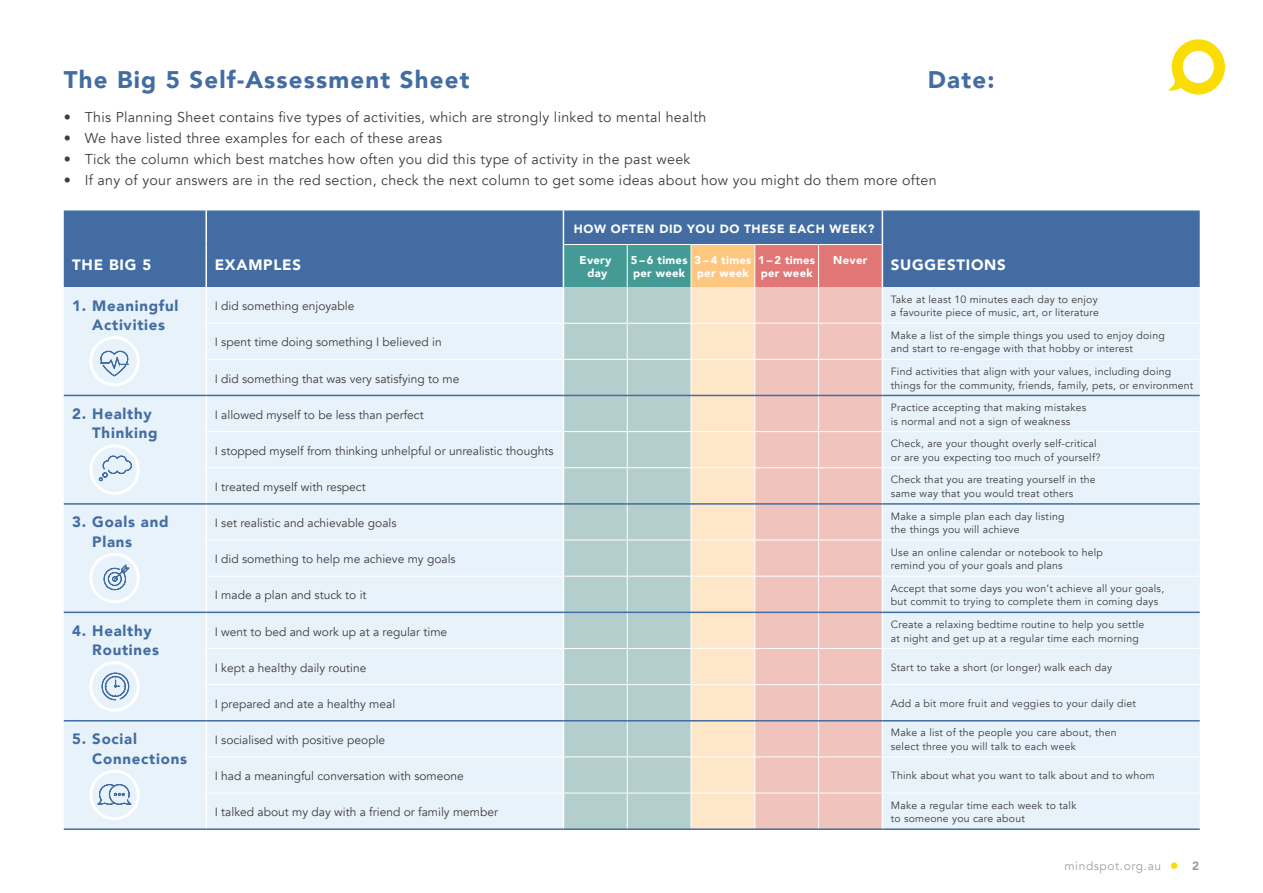
<style>
.page{position:relative;width:1263px;height:893px;background:#fff}
.page>*{position:absolute;margin:0;border:0;box-sizing:border-box;transform-origin:0 0}
.t1{font:900 24px "Avenir";letter-spacing:.05em;color:#436da2}
.t2{font:900 15px/19.5px "Avenir";letter-spacing:.05em;color:#436da2}
.t3{font:900 15px "Avenir";letter-spacing:.05em;color:#fff}
.t4{font:14.25px "Avenir";letter-spacing:.02em;color:#3e3e3f}
.t5{font:12px "Avenir";color:#3e3e3f}
.t6{font:900 12px "Avenir";letter-spacing:.05em;color:#fff}
.t7{font:12px "Avenir";letter-spacing:.05em;color:#9d9fa2}
.t8{font:900 11.25px/13.5px "Avenir";letter-spacing:.025em;color:#fff;text-align:center}
.t9{font:10.5px/13.5px "Avenir";letter-spacing:.02em;color:#3e3e3f}
.s1{font-weight:900;font-size:18px;color:#fadd06}
.s2{font-weight:900}
</style>
<div class="page">
<div style="left:883px;top:210px;width:317px;height:77px;background:#436da2"></div>
<div style="left:883px;top:287px;width:317px;height:541px;background:#e8f2fa"></div>
<hr style="left:882px;top:431px;width:318px;height:1px;background:#fff">
<hr style="left:882px;top:467px;width:318px;height:1px;background:#fff">
<hr style="left:883px;top:540px;width:317px;height:1px;background:#fff">
<hr style="left:883px;top:576px;width:317px;height:1px;background:#fff">
<hr style="left:883px;top:756px;width:317px;height:1px;background:#fff">
<hr style="left:883px;top:793px;width:317px;height:1px;background:#fff">
<hr style="left:882px;top:323px;width:318px;height:1px;background:#fff">
<hr style="left:882px;top:359px;width:318px;height:1px;background:#fff">
<hr style="left:882px;top:648px;width:318px;height:1px;background:#fff">
<hr style="left:882px;top:684px;width:318px;height:1px;background:#fff">
<hr style="left:882px;top:395px;width:318px;height:1px;background:#436da2">
<hr style="left:882px;top:503px;width:318px;height:2px;background:#436da2">
<hr style="left:882px;top:612px;width:318px;height:1px;background:#436da2">
<hr style="left:882px;top:720px;width:318px;height:1px;background:#436da2">
<hr style="left:64px;top:828px;width:142px;height:2px;background:#436da2">
<hr style="left:206px;top:828px;width:357px;height:2px;background:#436da2">
<hr style="left:563px;top:828px;width:64px;height:2px;background:#436da2">
<hr style="left:627px;top:828px;width:64px;height:2px;background:#436da2">
<hr style="left:691px;top:828px;width:64px;height:2px;background:#436da2">
<hr style="left:755px;top:828px;width:64px;height:2px;background:#436da2">
<hr style="left:819px;top:828px;width:63px;height:2px;background:#436da2">
<hr style="left:882px;top:828px;width:318px;height:2px;background:#436da2">
<svg style="left:64px;top:210px;width:818px;height:619px;background:#d0d6dc"></svg>
<svg style="left:1168px;top:39px;width:57px;height:56px"></svg>
<h1 class="t1" style="left:64px;top:59px;width:407px">The Big 5 Self-Assessment Sheet</h1>
<h1 class="t1" style="left:928px;top:59px;width:68px">Date:</h1>
<p class="t4" style="left:64px;top:108px;width:644px">• This Planning Sheet contains five types of activities, which are strongly linked to mental health</p>
<p class="t4" style="left:64px;top:129px;width:380px">• We have listed three examples for each of these areas</p>
<p class="t4" style="left:64px;top:150px;width:628px">• Tick the column which best matches how often you did this type of activity in the past week</p>
<p class="t4" style="left:64px;top:171px;width:874px">• If any of your answers are in the red section, check the next column to get some ideas about how you might do them more often</p>
<p class="t3" style="left:72px;top:252px;width:81px">THE BIG 5</p>
<p class="t3" style="left:215px;top:252px;width:88px">EXAMPLES</p>
<p class="t6" style="left:574px;top:218px;width:302px">HOW OFTEN DID YOU DO THESE EACH WEEK?</p>
<p class="t8" style="left:580px;top:253px;width:33px">Every day</p>
<p class="t8" style="left:631px;top:253px;width:58px">5 – 6 times</p>
<p class="t8" style="left:694px;top:253px;width:58px">3 – 4 times</p>
<p class="t8" style="left:697px;top:266px;width:53px">per week</p>
<p class="t8" style="left:758px;top:253px;width:58px;text-align:left">1 – 2 times per week</p>
<p class="t8" style="left:833px;top:253px;width:36px">Never</p>
<p class="t8" style="left:633px;top:266px;width:53px">per week</p>
<p class="t3" style="left:891px;top:252px;width:116px">SUGGESTIONS</p>
<h1 class="t2" style="left:72px;top:295px;width:108px;text-align:center">1. Meaningful<br>Activities</h1>
<p class="t5" style="left:215px;top:299px;width:141px">I did something enjoyable</p>
<p class="t9" style="left:891px;top:293px;width:209px">Take at least 10 minutes each day to enjoy a favourite piece of music, art, or literature</p>
<p class="t5" style="left:215px;top:335px;width:228px">I spent time doing something I believed in</p>
<p class="t9" style="left:891px;top:329px;width:275px">Make a list of the simple things you used to enjoy doing and start to re-engage with that hobby or interest</p>
<p class="t5" style="left:215px;top:371px;width:246px">I did something that was very satisfying to me</p>
<p class="t9" style="left:891px;top:365px;width:304px">Find activities that align with your values, including doing things for the community, friends, family, pets, or environment</p>
<h1 class="t2" style="left:92px;top:404px;width:67px;text-indent:-20px">2. Healthy<br>Thinking</h1>
<p class="t5" style="left:215px;top:407px;width:210px">I allowed myself to be less than perfect</p>
<p class="t9" style="left:891px;top:401px;width:197px">Practice accepting that making mistakes is normal and not a sign of weakness</p>
<p class="t5" style="left:215px;top:443px;width:340px">I stopped myself from thinking unhelpful or unrealistic thoughts</p>
<p class="t9" style="left:891px;top:437px;width:211px">Check, are your thought overly self-critical or are you expecting too much of yourself?</p>
<p class="t5" style="left:215px;top:480px;width:152px">I treated myself with respect</p>
<p class="t9" style="left:891px;top:473px;width:206px">Check that you are treating yourself in the same way that you would treat others</p>
<h1 class="t2" style="left:92px;top:512px;width:78px;text-indent:-20px">3. Goals and<br>Plans</h1>
<p class="t5" style="left:215px;top:516px;width:183px">I set realistic and achievable goals</p>
<p class="t9" style="left:891px;top:509px;width:175px">Make a simple plan each day listing the things you will achieve</p>
<p class="t5" style="left:215px;top:552px;width:242px">I did something to help me achieve my goals</p>
<p class="t9" style="left:891px;top:546px;width:214px">Use an online calendar or notebook to help remind you of your goals and plans</p>
<p class="t5" style="left:215px;top:588px;width:153px">I made a plan and stuck to it</p>
<p class="t9" style="left:891px;top:582px;width:275px">Accept that some days you won’t achieve all your goals, but commit to trying to complete them in coming days</p>
<h1 class="t2" style="left:92px;top:620px;width:68px;text-indent:-20px">4. Healthy<br>Routines</h1>
<p class="t5" style="left:215px;top:624px;width:234px">I went to bed and work up at a regular time</p>
<p class="t9" style="left:891px;top:618px;width:255px">Create a relaxing bedtime routine to help you settle at night and get up at a regular time each morning</p>
<p class="t5" style="left:215px;top:660px;width:153px">I kept a healthy daily routine</p>
<p class="t9" style="left:891px;top:661px;width:223px">Start to take a short (or longer) walk each day</p>
<p class="t5" style="left:215px;top:696px;width:182px">I prepared and ate a healthy meal</p>
<p class="t9" style="left:891px;top:697px;width:247px">Add a bit more fruit and veggies to your daily diet</p>
<h1 class="t2" style="left:92px;top:729px;width:96px;text-indent:-20px">5. Social<br>Connections</h1>
<p class="t5" style="left:215px;top:733px;width:172px">I socialised with positive people</p>
<p class="t9" style="left:891px;top:726px;width:227px">Make a list of the people you care about, then select three you will talk to each week</p>
<p class="t5" style="left:215px;top:769px;width:251px">I had a meaningful conversation with someone</p>
<p class="t9" style="left:891px;top:769px;width:265px">Think about what you want to talk about and to whom</p>
<p class="t5" style="left:215px;top:805px;width:285px">I talked about my day with a friend or family member</p>
<p class="t9" style="left:891px;top:799px;width:187px">Make a regular time each week to talk to someone you care about</p>
<p class="t7" style="left:1064px;top:859px;width:136px">mindspot.org.au <span class="s1">•</span> <span class="s2">2</span></p>
</div>
